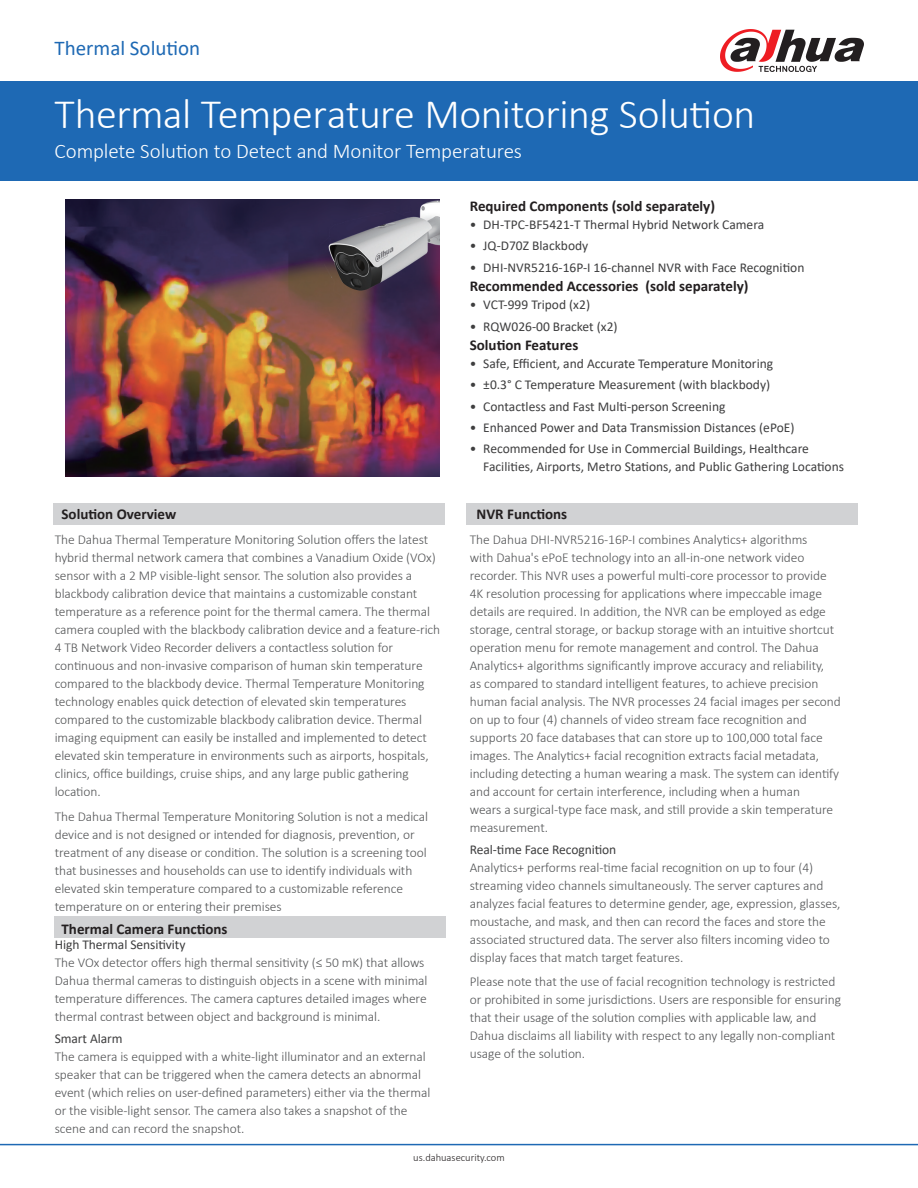
<style>
.page{position:relative;width:918px;height:1188px;background:#fff}
.page>*{position:absolute;margin:0;border:0;box-sizing:border-box;transform-origin:0 0}
.t1{font:300 42px "Calibri";letter-spacing:-.015em;color:#fff}
.t2{font:300 21px "Calibri";letter-spacing:-.01em;color:#fff}
.t3{font:21px "Calibri";color:#1e69b4}
.Section_Heading{font:700 15px "Calibri";color:#231f20}
.FrontMatter_Text{font:300 13.5px/18px "Calibri";letter-spacing:-.005em;color:#545557}
.FrontMatter_Headline{font:13.5px/18px "Calibri";color:#3e3e3f}
.t4{font:300 10.5px "Calibri";color:#231f20}
</style>
<div class="page">
<div style="left:466px;top:504px;width:392px;height:21px;background:#d1d2d4"></div>
<div style="left:0;top:81px;width:918px;height:100px;background:#1e69b4"></div>
<div style="left:53px;top:504px;width:392px;height:21px;background:#d1d2d4"></div>
<div style="left:55px;top:917px;width:391px;height:21px;background:#d1d2d4"></div>
<hr style="left:0;top:1144px;width:918px;height:1px;background:#1e69b4">
<svg style="left:720px;top:29px;width:144px;height:43px"></svg>
<img style="left:65px;top:200px;width:374px;height:277px">
<p class="t3" style="left:55px;top:34px;width:147px">Thermal Solution</p>
<p class="t1" style="left:55px;top:88px;width:702px">Thermal Temperature Monitoring Solution</p>
<p class="t2" style="left:55px;top:138px;width:469px">Complete Solution to Detect and Monitor Temperatures</p>
<p class="Section_Heading" style="left:62px;top:504px;width:116px">Solution Overview</p>
<p class="FrontMatter_Text" style="left:55px;top:530px;width:387px">The Dahua Thermal Temperature Monitoring Solution offers the latest hybrid thermal network camera that combines a Vanadium Oxide (VOx) sensor with a 2 MP visible-light sensor. The solution also provides a blackbody calibration device that maintains a customizable constant temperature as a reference point for the thermal camera. The thermal camera coupled with the blackbody calibration device and a feature-rich 4 TB Network Video Recorder delivers a contactless solution for continuous and non-invasive comparison of human skin temperature compared to the blackbody device. Thermal Temperature Monitoring technology enables quick detection of elevated skin temperatures compared to the customizable blackbody calibration device. Thermal imaging equipment can easily be installed and implemented to detect elevated skin temperature in environments such as airports, hospitals, clinics, office buildings, cruise ships, and any large public gathering location.</p>
<p class="FrontMatter_Text" style="left:55px;top:807px;width:375px">The Dahua Thermal Temperature Monitoring Solution is not a medical device and is not designed or intended for diagnosis, prevention, or treatment of any disease or condition. The solution is a screening tool that businesses and households can use to identify individuals with elevated skin temperature compared to a customizable reference temperature on or entering their premises</p>
<p class="Section_Heading" style="left:62px;top:918px;width:168px">Thermal Camera Functions</p>
<p class="FrontMatter_Headline" style="left:55px;top:935px;width:132px">High Thermal Sensitivity</p>
<p class="FrontMatter_Text" style="left:55px;top:953px;width:374px">The VOx detector offers high thermal sensitivity (≤ 50 mK) that allows Dahua thermal cameras to distinguish objects in a scene with minimal temperature differences. The camera captures detailed images where thermal contrast between object and background is minimal.</p>
<p class="FrontMatter_Headline" style="left:55px;top:1029px;width:69px">Smart Alarm</p>
<p class="FrontMatter_Text" style="left:55px;top:1047px;width:377px">The camera is equipped with a white-light illuminator and an external speaker that can be triggered when the camera detects an abnormal event (which relies on user-defined parameters) either via the thermal or the visible-light sensor. The camera also takes a snapshot of the scene and can record the snapshot.</p>
<p class="Section_Heading" style="left:470px;top:195px;width:247px">Required Components (sold separately)</p>
<p class="FrontMatter_Headline" style="left:470px;top:215px;width:296px">• DH-TPC-BF5421-T Thermal Hybrid Network Camera</p>
<p class="FrontMatter_Headline" style="left:470px;top:236px;width:120px">• JQ-D70Z Blackbody</p>
<p class="FrontMatter_Headline" style="left:470px;top:258px;width:336px">• DHI-NVR5216-16P-I 16-channel NVR with Face Recognition</p>
<p class="Section_Heading" style="left:470px;top:276px;width:280px">Recommended Accessories (sold separately)</p>
<p class="FrontMatter_Headline" style="left:470px;top:295px;width:122px">• VCT-999 Tripod (x2)</p>
<p class="FrontMatter_Headline" style="left:470px;top:317px;width:149px">• RQW026-00 Bracket (x2)</p>
<p class="Section_Heading" style="left:470px;top:335px;width:110px">Solution Features</p>
<p class="FrontMatter_Headline" style="left:470px;top:354px;width:305px">• Safe, Efficient, and Accurate Temperature Monitoring</p>
<p class="FrontMatter_Headline" style="left:470px;top:376px;width:302px">• ±0.3° C Temperature Measurement (with blackbody)</p>
<p class="FrontMatter_Headline" style="left:470px;top:397px;width:257px">• Contactless and Fast Multi-person Screening</p>
<p class="FrontMatter_Headline" style="left:470px;top:418px;width:326px">• Enhanced Power and Data Transmission Distances (ePoE)</p>
<p class="FrontMatter_Headline" style="left:483px;top:439px;width:362px;text-indent:-14px">• Recommended for Use in Commercial Buildings, Healthcare<br>Facilities, Airports, Metro Stations, and Public Gathering Locations</p>
<p class="Section_Heading" style="left:477px;top:504px;width:92px">NVR Functions</p>
<p class="FrontMatter_Text" style="left:470px;top:530px;width:373px">The Dahua DHI-NVR5216-16P-I combines Analytics+ algorithms<br>with Dahua's ePoE technology into an all-in-one network video recorder. This NVR uses a powerful multi-core processor to provide 4K resolution processing for applications where impeccable image details are required. In addition, the NVR can be employed as edge storage, central storage, or backup storage with an intuitive shortcut operation menu for remote management and control. The Dahua Analytics+ algorithms significantly improve accuracy and reliability,<br>as compared to standard intelligent features, to achieve precision human facial analysis. The NVR processes 24 facial images per second on up to four (4) channels of video stream face recognition and supports 20 face databases that can store up to 100,000 total face images. The Analytics+ facial recognition extracts facial metadata, including detecting a human wearing a mask. The system can identify and account for certain interference, including when a human<br>wears a surgical-type face mask, and still provide a skin temperature measurement.</p>
<p class="FrontMatter_Headline" style="left:470px;top:840px;width:148px">Real-time Face Recognition</p>
<p class="FrontMatter_Text" style="left:470px;top:858px;width:372px">Analytics+ performs real-time facial recognition on up to four (4) streaming video channels simultaneously. The server captures and analyzes facial features to determine gender, age, expression, glasses, moustache, and mask, and then can record the faces and store the associated structured data. The server also filters incoming video to display faces that match target features.</p>
<p class="FrontMatter_Text" style="left:470px;top:973px;width:373px">Please note that the use of facial recognition technology is restricted or prohibited in some jurisdictions. Users are responsible for ensuring that their usage of the solution complies with applicable law, and Dahua disclaims all liability with respect to any legally non-compliant usage of the solution.</p>
<p class="t4" style="left:413px;top:1151px;width:93px">us.dahuasecurity.com</p>
</div>
